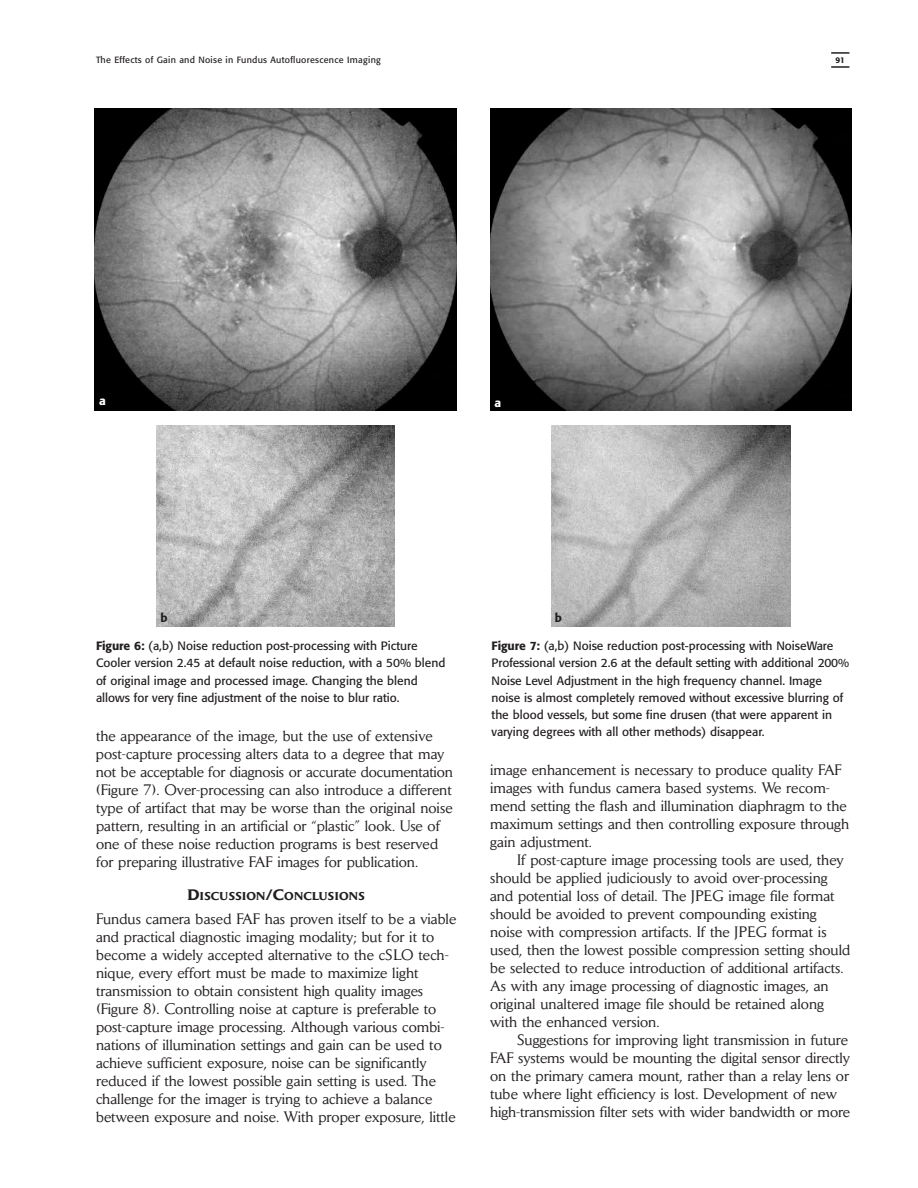
<style>
.page{position:relative;width:918px;height:1188px;background:#fff}
.page>*{position:absolute;margin:0;border:0;box-sizing:border-box;transform-origin:0 0}
.t1{font:15px/18px "Daily News";color:#231f20}
.t2{font:12px/17.2px "Formata";color:#231f20}
.t3{font:500 12px "Formata";color:#231f20}
.t4{font:500 12px "Formata";color:#fff}
.t5{font:700 11.25px "Daily News";letter-spacing:.02em;color:#231f20}
.t6{font:9px "Formata";letter-spacing:.03em;color:#231f20}
.t7{font:500 8.25px "Formata";color:#231f20}
.s1{font-weight:500}
.s2{font-size:15px}
</style>
<div class="page">
<svg style="left:831px;top:52px;width:18px;height:2px"></svg>
<svg style="left:831px;top:66px;width:18px;height:2px"></svg>
<img style="left:156px;top:426px;width:238px;height:201px">
<img style="left:552px;top:426px;width:238px;height:201px">
<img style="left:94px;top:108px;width:362px;height:303px">
<img style="left:490px;top:108px;width:362px;height:302px">
<p class="t6" style="left:96px;top:56px;width:286px">The Effects of Gain and Noise in Fundus Autofluorescence Imaging</p>
<p class="t7" style="left:835px;top:56px;width:11px">91</p>
<p class="t4" style="left:99px;top:396px;width:8px">a</p>
<p class="t4" style="left:495px;top:397px;width:8px">a</p>
<p class="t3" style="left:160px;top:612px;width:9px">b</p>
<p class="t3" style="left:555px;top:612px;width:9px">b</p>
<p class="t2" style="left:96px;top:638px;width:351px"><span class="s1">Figure 6:</span> (a,b) Noise reduction post-processing with Picture Cooler version 2.45 at default noise reduction, with a 50% blend of original image and processed image. Changing the blend allows for very fine adjustment of the noise to blur ratio.</p>
<p class="t2" style="left:492px;top:638px;width:359px"><span class="s1">Figure 7:</span> (a,b) Noise reduction post-processing with NoiseWare Professional version 2.6 at the default setting with additional 200% Noise Level Adjustment in the high frequency channel. Image noise is almost completely removed without excessive blurring of the blood vessels, but some fine drusen (that were apparent in varying degrees with all other methods) disappear.</p>
<p class="t1" style="left:96px;top:729px;width:359px">the appearance of the image, but the use of extensive post-capture processing alters data to a degree that may not be acceptable for diagnosis or accurate documentation (Figure 7). Over-processing can also introduce a different type of artifact that may be worse than the original noise pattern, resulting in an artificial or “plastic” look. Use of one of these noise reduction programs is best reserved for preparing illustrative FAF images for publication.</p>
<p class="t5" style="left:188px;top:893px;width:179px"><span class="s2">D</span>ISCUSSION<span class="s2">/C</span>ONCLUSIONS</p>
<p class="t1" style="left:96px;top:912px;width:362px">Fundus camera based FAF has proven itself to be a viable and practical diagnostic imaging modality; but for it to become a widely accepted alternative to the cSLO tech&shy;nique, every effort must be made to maximize light transmission to obtain consistent high quality images (Figure 8). Controlling noise at capture is preferable to post-capture image processing. Although various combi&shy;nations of illumination settings and gain can be used to achieve sufficient exposure, noise can be significantly reduced if the lowest possible gain setting is used. The challenge for the imager is trying to achieve a balance between exposure and noise. With proper exposure, little</p>
<p class="t1" style="left:490px;top:762px;width:361px">image enhancement is necessary to produce quality FAF images with fundus camera based systems. We recom&shy;mend setting the flash and illumination diaphragm to the maximum settings and then controlling exposure through gain adjustment.</p>
<p class="t1" style="left:490px;top:852px;width:362px;text-indent:27px">If post-capture image processing tools are used, they should be applied judiciously to avoid over-processing and potential loss of detail. The JPEG image file format should be avoided to prevent compounding existing noise with compression artifacts. If the JPEG format is used, then the lowest possible compression setting should be selected to reduce introduction of additional artifacts.<br>As with any image processing of diagnostic images, an original unaltered image file should be retained along with the enhanced version.</p>
<p class="t1" style="left:490px;top:1032px;width:362px;text-indent:27px">Suggestions for improving light transmission in future FAF systems would be mounting the digital sensor directly on the primary camera mount, rather than a relay lens or tube where light efficiency is lost. Development of new high-transmission filter sets with wider bandwidth or more</p>
</div>
